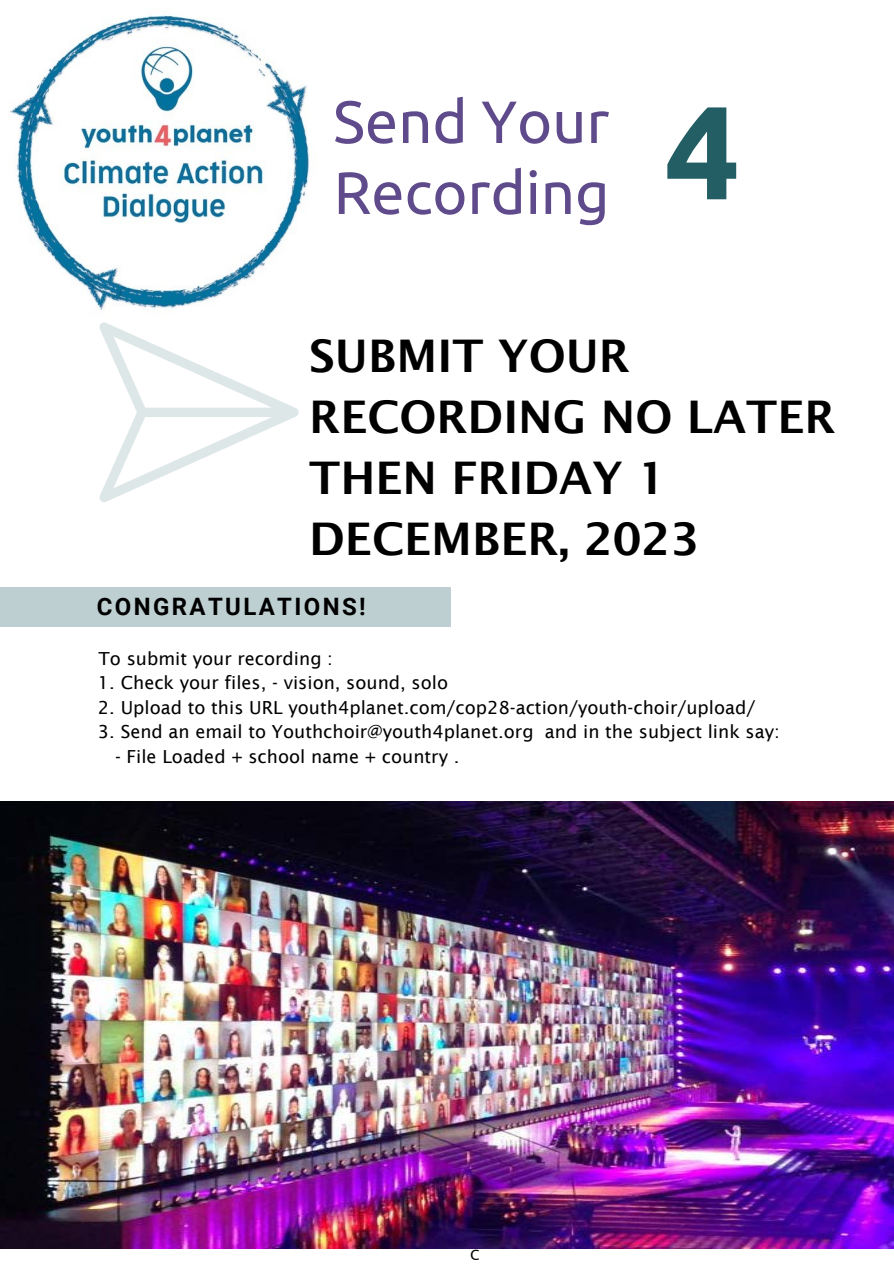
<style>
.page{position:relative;width:894px;height:1264px;background:#fff}
.page>*{position:absolute;margin:0;border:0;box-sizing:border-box;transform-origin:0 0}
.t1{font:700 132.45px "Ubuntu";color:#225e64}
.t2{font:59.55px/70.9px "Ubuntu";color:#5f4b8b}
.t3{font:600 45px/61.2px "Lucida Sans";color:#000}
.t4{font:700 24px "Roboto";letter-spacing:.1em;color:#000}
.t5{font:18px "Lucida Sans";color:#000}
.t6{font:15px "Ubuntu";color:#000}
</style>
<div class="page">
<svg style="left:99px;top:322px;width:199px;height:180px"></svg>
<div style="left:0;top:588px;width:450px;height:39px;background:#becfd1"></div>
<img style="left:0;top:801px;width:893px;height:447px">
<img style="left:10px;top:15px;width:300px;height:295px">
<p class="t2" style="left:333px;top:85px;width:278px">Send Your<br>Recording</p>
<p class="t1" style="left:664px;top:76px;width:77px">4</p>
<p class="t3" style="left:309px;top:325px;width:527px">SUBMIT YOUR<br>RECORDING NO LATER<br>THEN FRIDAY 1<br>DECEMBER, 2023</p>
<p class="t4" style="left:97px;top:593px;width:270px">CONGRATULATIONS!</p>
<p class="t5" style="left:98px;top:648px;width:236px">To submit your recording :</p>
<p class="t5" style="left:98px;top:672px;width:351px">1. Check your files, - vision, sound, solo</p>
<p class="t5" style="left:98px;top:697px;width:658px">2. Upload to this URL youth4planet.com/cop28-action/youth-choir/upload/</p>
<p class="t5" style="left:98px;top:721px;width:683px">3. Send an email to Youthchoir@youth4planet.org and in the subject link say:</p>
<p class="t5" style="left:115px;top:746px;width:346px">- File Loaded + school name + country .</p>
<p class="t6" style="left:470px;top:1246px;width:11px">C</p>
</div>
